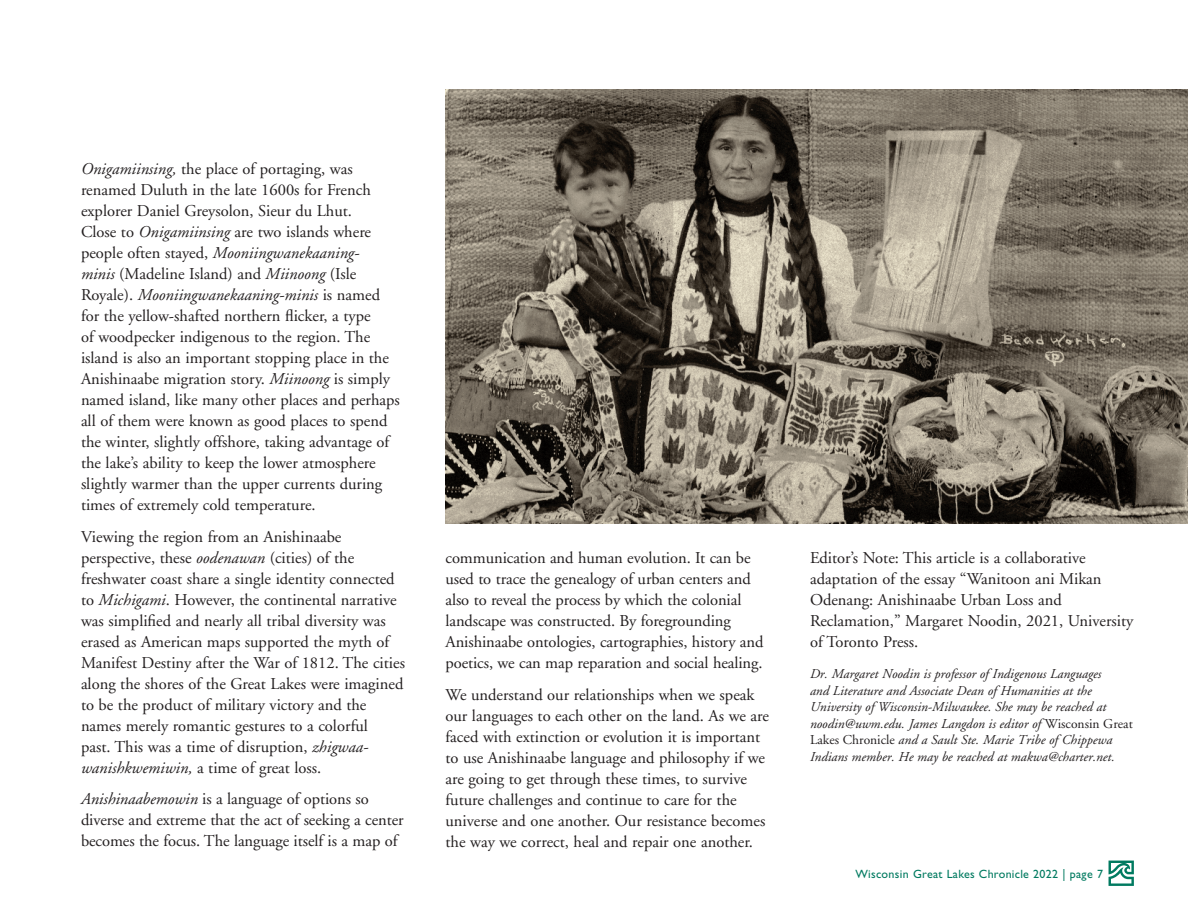
<style>
.page{position:relative;width:1188px;height:918px;background:#fff}
.page>*{position:absolute;margin:0;border:0;box-sizing:border-box;transform-origin:0 0}
.t1{font:16.5px/21px "Adobe Garamond";color:#231f20}
.t2{font:italic 13.5px/16.5px "Adobe Garamond";color:#231f20}
.t3{font:12px "Gill Sans";letter-spacing:.025em;color:#007a60}
.s1{font-style:italic}
.s2{font-style:normal}
</style>
<div class="page">
<svg style="left:1109px;top:861px;width:25px;height:25px"></svg>
<img style="left:446px;top:90px;width:742px;height:434px">
<p class="t1" style="left:81px;top:159px;width:320px"><span class="s1">Onigamiinsing,</span> the place of portaging, was renamed Duluth in the late 1600s for French explorer Daniel Greysolon, Sieur du Lhut.<br>Close to <span class="s1">Onigamiinsing</span> are two islands where people often stayed, <span class="s1">Mooniingwanekaaning-<br>minis</span> (Madeline Island) and <span class="s1">Miinoong</span> (Isle Royale). <span class="s1">Mooniingwanekaaning-minis</span> is named for the yellow-shafted northern flicker, a type<br>of woodpecker indigenous to the region. The island is also an important stopping place in the Anishinaabe migration story. <span class="s1">Miinoong</span> is simply named island, like many other places and perhaps all of them were known as good places to spend the winter, slightly offshore, taking advantage of the lake’s ability to keep the lower atmosphere slightly warmer than the upper currents during times of extremely cold temperature.</p>
<p class="t1" style="left:81px;top:526px;width:326px">Viewing the region from an Anishinaabe perspective, these <span class="s1">oodenawan</span> (cities) of the freshwater coast share a single identity connected to <span class="s1">Michigami</span>. However, the continental narrative was simplified and nearly all tribal diversity was erased as American maps supported the myth of Manifest Destiny after the War of 1812. The cities along the shores of the Great Lakes were imagined to be the product of military victory and the names merely romantic gestures to a colorful<br>past. This was a time of disruption, <span class="s1">zhigwaa&shy;wanishkwemiwin,</span> a time of great loss.</p>
<p class="t1" style="left:81px;top:789px;width:324px"><span class="s1">Anishinaabemowin</span> is a language of options so diverse and extreme that the act of seeking a center becomes the focus. The language itself is a map of</p>
<p class="t1" style="left:446px;top:548px;width:320px">communication and human evolution. It can be used to trace the genealogy of urban centers and also to reveal the process by which the colonial landscape was constructed. By foregrounding Anishinaabe ontologies, cartographies, history and poetics, we can map reparation and social healing.</p>
<p class="t1" style="left:446px;top:684px;width:325px">We understand our relationships when we speak our languages to each other on the land. As we are faced with extinction or evolution it is important to use Anishinaabe language and philosophy if we are going to get through these times, to survive future challenges and continue to care for the universe and one another. Our resistance becomes the way we correct, heal and repair one another.</p>
<p class="t1" style="left:810px;top:548px;width:325px">Editor’s Note: This article is a collaborative adaptation of the essay “Wanitoon ani Mikan Odenang: Anishinaabe Urban Loss and Reclamation,” Margaret Noodin, 2021, University of Toronto Press.</p>
<p class="t2" style="left:810px;top:666px;width:324px">Dr. Margaret Noodin is professor of Indigenous Languages<br>and Literature and Associate Dean of Humanities at the University of Wisconsin-Milwaukee. She may be reached at noodin@uwm.edu. James Langdon is editor of <span class="s2">Wisconsin Great Lakes Chronicle</span> and a Sault Ste. Marie Tribe of Chippewa Indians member. He may be reached at makwa@charter.net.</p>
<p class="t3" style="left:855px;top:867px;width:249px">Wisconsin Great Lakes Chronicle 2022 | page 7</p>
</div>
